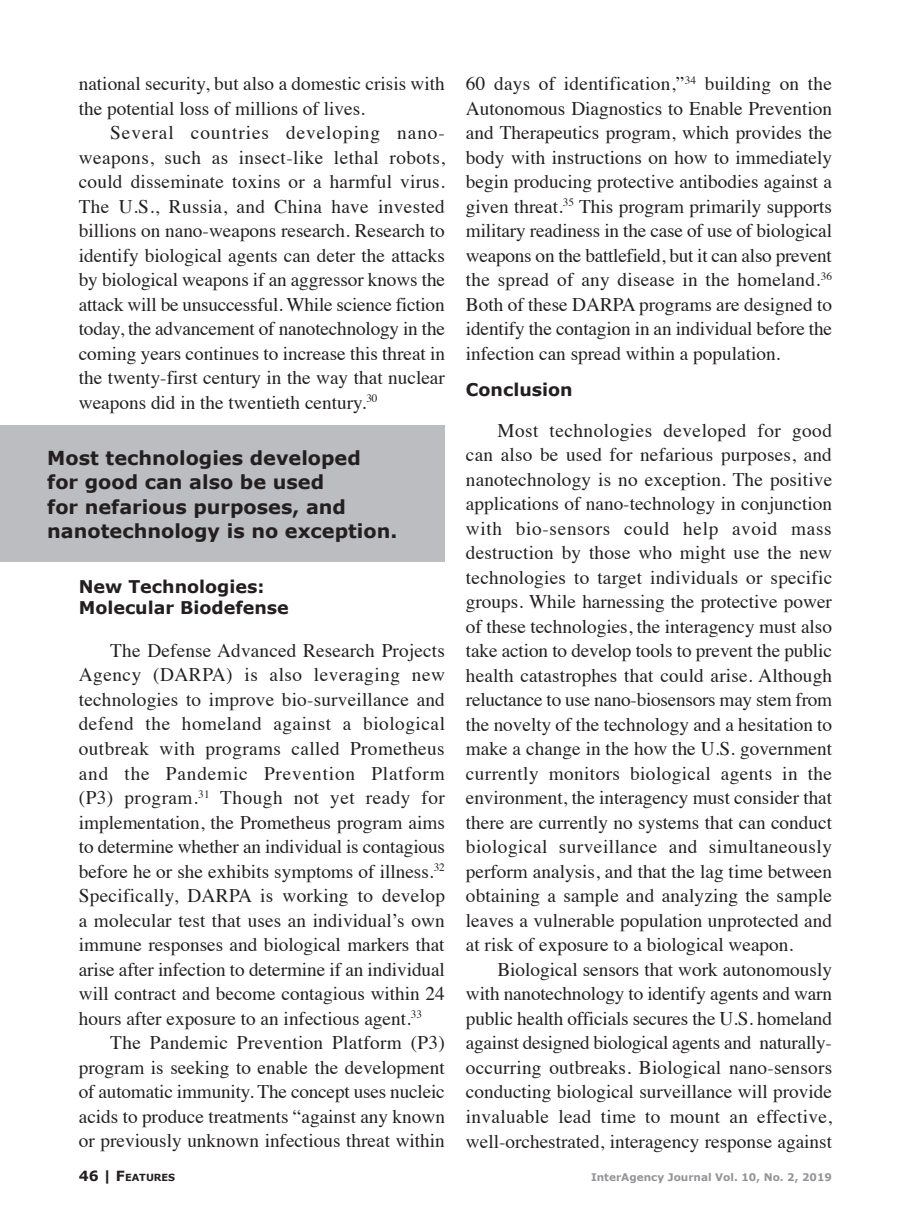
<style>
.page{position:relative;width:914px;height:1229px;background:#fff}
.page>*{position:absolute;margin:0;border:0;box-sizing:border-box;transform-origin:0 0}
.t1{font:19.25px/24.5px "Times";color:#231f20;text-align:justify}
.Left_Pull_Quote{font:700 19.25px/24.5px "Verdana";color:#231f20}
.Subheads{font:700 17.5px/21px "Verdana";color:#231f20}
.t2{font:700 10.5px "Verdana";color:#939598}
.t3{font:700 9.8px "Verdana";color:#231f20}
.s1{font-size:14px}
</style>
<div class="page">
<div style="left:0;top:425px;width:445px;height:137px;background:#bcbdc0"></div>
<p class="t1" style="left:79px;top:70px;width:367px">national security, but also a domestic crisis with the potential loss of millions of lives.</p>
<p class="t1" style="left:79px;top:119px;width:368px;text-indent:32px">Several countries developing nano&shy;weapons, such as insect-like lethal robots, could disseminate toxins or a harmful virus.<br>The U.S., Russia, and China have invested billions on nano-weapons research. Research to identify biological agents can deter the attacks by biological weapons if an aggressor knows the attack will be unsuccessful. While science fiction today, the advancement of nanotechnology in the coming years continues to increase this threat in the twenty-first century in the way that nuclear weapons did in the twentieth century.<sup>30</sup></p>
<p class="Left_Pull_Quote" style="left:47px;top:445px;width:351px">Most technologies developed<br>for good can also be used<br>for nefarious purposes, and nanotechnology is no exception.</p>
<p class="Subheads" style="left:79px;top:575px;width:211px">New Technologies:<br>Molecular Biodefense</p>
<p class="t1" style="left:79px;top:636px;width:368px;text-indent:32px">The Defense Advanced Research Projects Agency (DARPA) is also leveraging new technologies to improve bio-surveillance and defend the homeland against a biological outbreak with programs called Prometheus and the Pandemic Prevention Platform (P3) program.<sup>31</sup> Though not yet ready for implementation, the Prometheus program aims to determine whether an individual is contagious before he or she exhibits symptoms of illness.<sup>32<br></sup>Specifically, DARPA is working to develop a molecular test that uses an individual’s own immune responses and biological markers that arise after infection to determine if an individual will contract and become contagious within 24 hours after exposure to an infectious agent.<sup>33</sup></p>
<p class="t1" style="left:79px;top:1028px;width:368px;text-indent:32px">The Pandemic Prevention Platform (P3) program is seeking to enable the development of automatic immunity. The concept uses nucleic acids to produce treatments “against any known or previously unknown infectious threat within</p>
<p class="t1" style="left:466px;top:70px;width:368px">60 days of identification,”<sup>34</sup> building on the Autonomous Diagnostics to Enable Prevention and Therapeutics program, which provides the body with instructions on how to immediately begin producing protective antibodies against a given threat.<sup>35</sup> This program primarily supports military readiness in the case of use of biological weapons on the battlefield, but it can also prevent the spread of any disease in the homeland.<sup>36<br></sup>Both of these DARPA programs are designed to identify the contagion in an individual before the infection can spread within a population.</p>
<p class="Subheads" style="left:466px;top:379px;width:108px">Conclusion</p>
<p class="t1" style="left:466px;top:416px;width:368px;text-indent:32px">Most technologies developed for good can also be used for nefarious purposes, and nanotechnology is no exception. The positive applications of nano-technology in conjunction with bio-sensors could help avoid mass destruction by those who might use the new technologies to target individuals or specific groups. While harnessing the protective power of these technologies, the interagency must also take action to develop tools to prevent the public health catastrophes that could arise. Although reluctance to use nano-biosensors may stem from the novelty of the technology and a hesitation to make a change in the how the U.S. government currently monitors biological agents in the environment, the interagency must consider that there are currently no systems that can conduct biological surveillance and simultaneously perform analysis, and that the lag time between obtaining a sample and analyzing the sample leaves a vulnerable population unprotected and at risk of exposure to a biological weapon.</p>
<p class="t1" style="left:466px;top:955px;width:368px;text-indent:32px">Biological sensors that work autonomously with nanotechnology to identify agents and warn public health officials secures the U.S. homeland against designed biological agents and naturally&shy;occurring outbreaks. Biological nano-sensors conducting biological surveillance will provide invaluable lead time to mount an effective, well-orchestrated, interagency response against</p>
<p class="t3" style="left:79px;top:1171px;width:98px"><span class="s1">46 |</span> <span class="s1">F</span>EATURES</p>
<p class="t2" style="left:591px;top:1170px;width:242px">InterAgency Journal Vol. 10, No. 2, 2019</p>
</div>
